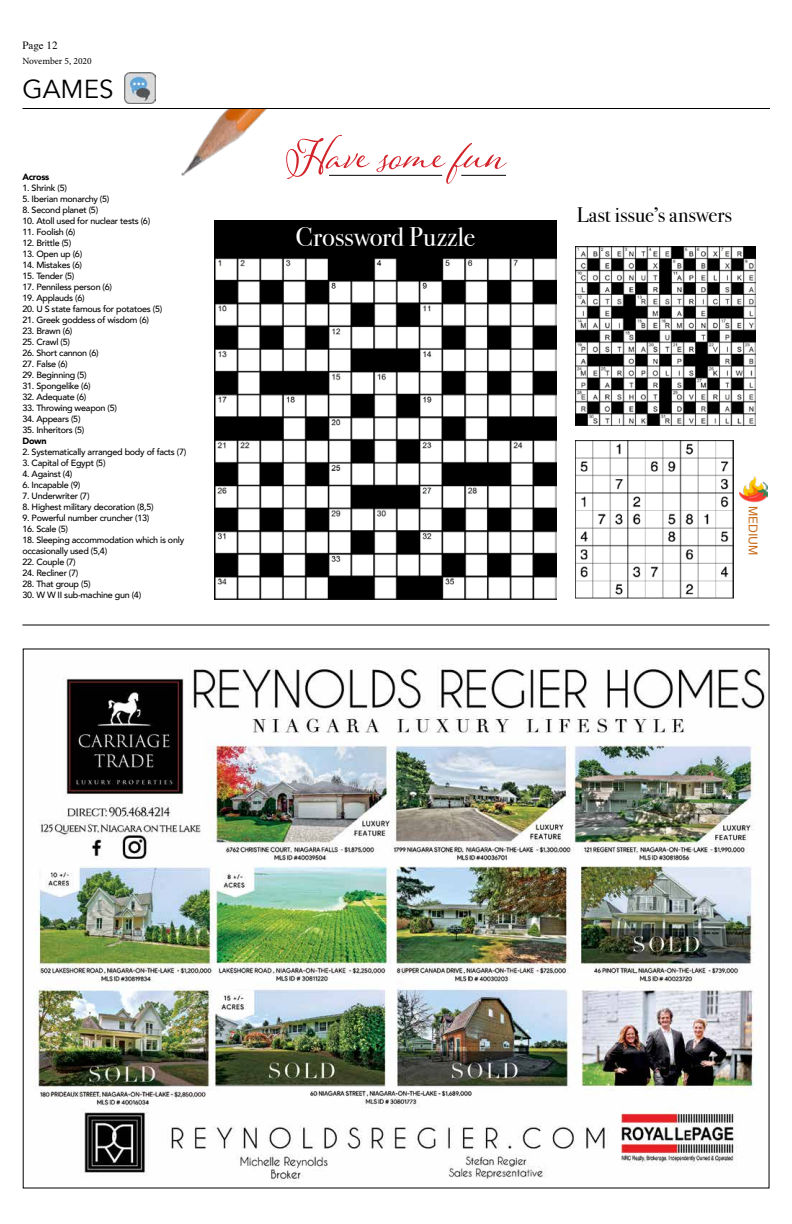
<style>
.page{position:relative;width:792px;height:1224px;background:#fff}
.page>*{position:absolute;margin:0;border:0;box-sizing:border-box;transform-origin:0 0}
.t1{font:55px "Adorn S Pomander";letter-spacing:.01em;color:#d2232a}
.t2{font:26.9px "Bodoni Svty Two ITCTT";letter-spacing:-.005em;color:#fff}
.t3{font:26px "Avenir";color:#000}
.t4{font:21px "Bodoni Svty Two ITCTT";color:#000}
.t5{font:12.2px "Helvetica";letter-spacing:-.01em;color:#c76d1c}
.t6{font:11px "Times";color:#000}
.t7{font:9.5px "Minion Pro";color:#000}
.t8{font:500 9px/11px "Avenir";letter-spacing:-.03em;color:#000}
.t9{font:900 9px "Avenir";letter-spacing:-.03em;color:#000}
</style>
<div class="page">
<img style="left:181px;top:109px;width:149px;height:67px">
<hr style="left:22px;top:108px;width:748px;height:1px;background:#000">
<img style="left:125px;top:72px;width:31px;height:31px">
<hr style="left:329px;top:175px;width:113px;height:1px;background:#000">
<img style="left:214px;top:258px;width:342px;height:342px">
<div style="left:214px;top:220px;width:342px;height:37px;background:#000"></div>
<img style="left:576px;top:441px;width:157px;height:158px">
<img style="left:576px;top:247px;width:179px;height:179px">
<hr style="left:461px;top:175px;width:45px;height:1px;background:#000">
<img style="left:740px;top:476px;width:27px;height:27px">
<hr style="left:22px;top:625px;width:748px;height:1px;background:#000">
<img style="left:34px;top:664px;width:731px;height:519px">
<p class="t6" style="left:22px;top:35px;width:37px">Page 12</p>
<h3 class="t3" style="left:22px;top:74px;width:93px">GAMES</h3>
<p class="t7" style="left:22px;top:54px;width:71px">November 5, 2020</p>
<p class="t9" style="left:22px;top:169px;width:28px">Across</p>
<p class="t8" style="left:22px;top:182px;width:46px">1. Shrink (5)</p>
<p class="t8" style="left:22px;top:193px;width:88px">5. Iberian monarchy (5)</p>
<p class="t8" style="left:22px;top:204px;width:77px">8. Second planet (5)</p>
<p class="t8" style="left:22px;top:215px;width:129px">10. Atoll used for nuclear tests (6)</p>
<p class="t8" style="left:22px;top:226px;width:54px">11. Foolish (6)</p>
<p class="t8" style="left:22px;top:237px;width:50px">12. Brittle (5)</p>
<p class="t8" style="left:22px;top:248px;width:61px">13. Open up (6)</p>
<p class="t8" style="left:22px;top:259px;width:61px">14. Mistakes (6)</p>
<p class="t8" style="left:22px;top:270px;width:54px">15. Tender (5)</p>
<p class="t8" style="left:22px;top:281px;width:91px">17. Penniless person (6)</p>
<p class="t8" style="left:22px;top:292px;width:64px">19. Applauds (6)</p>
<p class="t8" style="left:22px;top:303px;width:141px">20. U S state famous for potatoes (5)</p>
<p class="t8" style="left:22px;top:314px;width:128px">21. Greek goddess of wisdom (6)</p>
<p class="t8" style="left:22px;top:325px;width:51px">23. Brawn (6)</p>
<p class="t8" style="left:22px;top:336px;width:49px">25. Crawl (5)</p>
<p class="t8" style="left:22px;top:347px;width:78px">26. Short cannon (6)</p>
<p class="t8" style="left:22px;top:358px;width:47px">27. False (6)</p>
<p class="t8" style="left:22px;top:369px;width:66px">29. Beginning (5)</p>
<p class="t8" style="left:22px;top:380px;width:70px">31. Spongelike (6)</p>
<p class="t8" style="left:22px;top:391px;width:65px">32. Adequate (6)</p>
<p class="t8" style="left:22px;top:402px;width:96px">33. Throwing weapon (5)</p>
<p class="t8" style="left:22px;top:413px;width:60px">34. Appears (5)</p>
<p class="t8" style="left:22px;top:424px;width:63px">35. Inheritors (5)</p>
<p class="t9" style="left:22px;top:433px;width:26px">Down</p>
<p class="t8" style="left:22px;top:446px;width:165px">2. Systematically arranged body of facts (7)</p>
<p class="t8" style="left:22px;top:457px;width:85px">3. Capital of Egypt (5)</p>
<p class="t8" style="left:22px;top:468px;width:52px">4. Against (4)</p>
<p class="t8" style="left:22px;top:479px;width:59px">6. Incapable (9)</p>
<p class="t8" style="left:22px;top:490px;width:69px">7. Underwriter (7)</p>
<p class="t8" style="left:22px;top:501px;width:133px">8. Highest military decoration (8,5)</p>
<p class="t8" style="left:22px;top:512px;width:129px">9. Powerful number cruncher (13)</p>
<p class="t8" style="left:22px;top:523px;width:47px">16. Scale (5)</p>
<p class="t8" style="left:22px;top:534px;width:163px">18. Sleeping accommodation which is only occasionally used (5,4)</p>
<p class="t8" style="left:22px;top:556px;width:55px">22. Couple (7)</p>
<p class="t8" style="left:22px;top:567px;width:57px">24. Recliner (7)</p>
<p class="t8" style="left:22px;top:578px;width:70px">28. That group (5)</p>
<p class="t8" style="left:22px;top:589px;width:120px">30. W W II sub-machine gun (4)</p>
<h1 class="t1" style="left:286px;top:116px;width:221px">Have some fun</h1>
<h2 class="t2" style="left:296px;top:215px;width:181px">Crossword Puzzle</h2>
<h3 class="t4" style="left:577px;top:198px;width:157px">Last issue’s answers</h3>
<h3 class="t5" style="left:763px;top:506px;width:50px;rotate:90deg">MEDIUM</h3>
</div>
